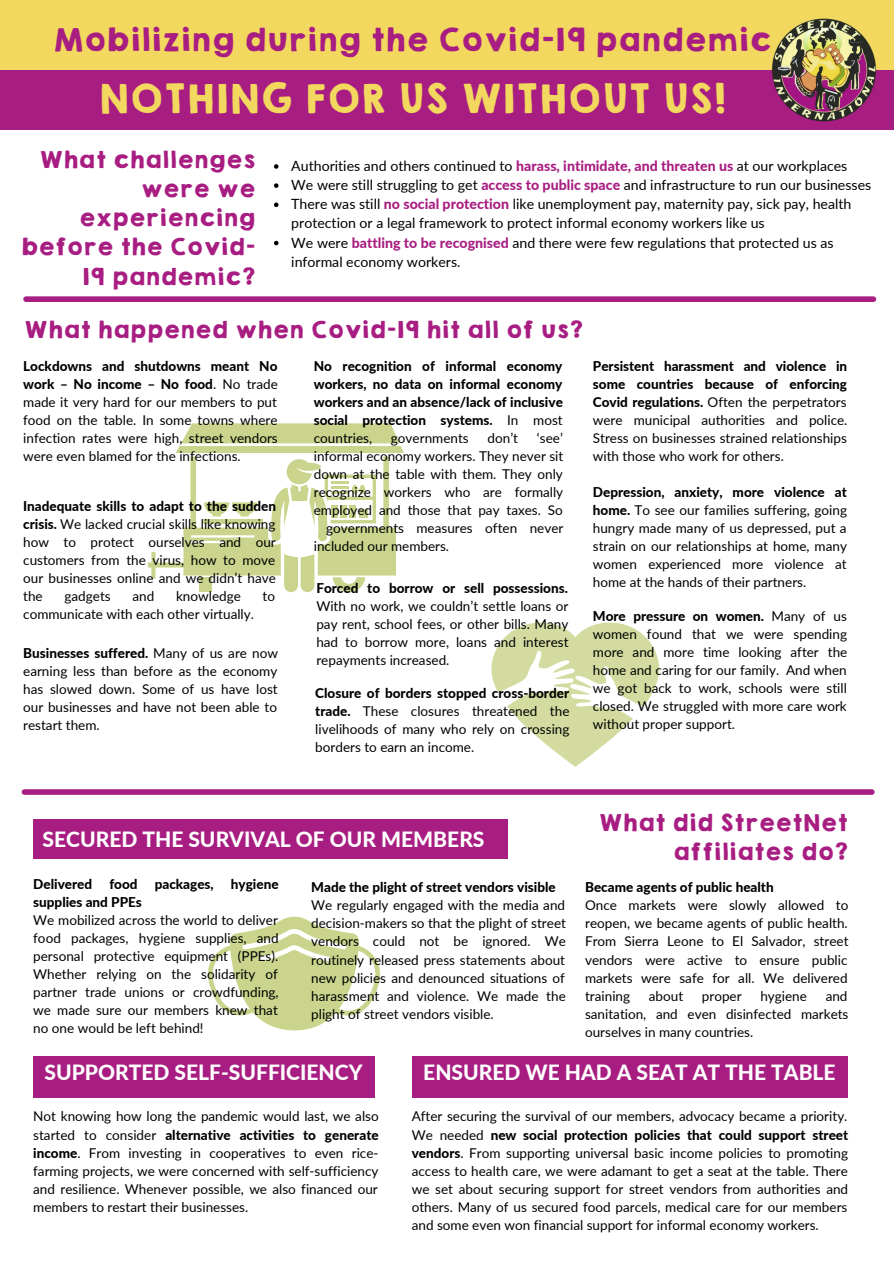
<style>
.page{position:relative;width:894px;height:1264px;background:#fff}
.page>*{position:absolute;margin:0;border:0;box-sizing:border-box;transform-origin:0 0}
.t1{font:36.3px "KGHAPPY Solid";color:#f3d85f}
.t2{font:28.65px "KGHAPPY Solid";color:#a81d81}
.t3{font:21px/29.2px "KGHAPPY Solid";color:#a81d81;text-align:right}
.t4{font:800 21px "Lato";color:#fff}
.t5{font:14.1px/19.2px "Lato";color:#000}
.t6{font:13.5px/18px "Lato";color:#000;text-align:justify}
.t7{font:800 13.5px/18px "Lato";color:#000;text-align:justify}
.s1{font-weight:800;color:#a81d81}
.s2{font-weight:800}
.s3{font-weight:400}
</style>
<div class="page">
<div style="left:0;top:0;width:893px;height:91px;background:#f3d85f"></div>
<div style="left:0;top:70px;width:893px;height:59px;background:#a81d81"></div>
<svg style="left:274px;top:164px;width:4px;height:5px"></svg>
<svg style="left:274px;top:183px;width:4px;height:5px"></svg>
<svg style="left:274px;top:202px;width:4px;height:5px"></svg>
<svg style="left:274px;top:241px;width:4px;height:4px"></svg>
<div style="left:26px;top:296px;width:847px;height:6px;background:#a81d81"></div>
<svg style="left:491px;top:622px;width:168px;height:145px"></svg>
<svg style="left:148px;top:423px;width:256px;height:169px"></svg>
<div style="left:24px;top:789px;width:847px;height:5px;background:#a81d81"></div>
<div style="left:33px;top:819px;width:474px;height:40px;background:#a81d81"></div>
<svg style="left:208px;top:916px;width:172px;height:114px"></svg>
<div style="left:33px;top:1056px;width:341px;height:41px;background:#a81d81"></div>
<div style="left:411px;top:1056px;width:436px;height:41px;background:#a81d81"></div>
<img style="left:771px;top:18px;width:105px;height:104px">
<p class="t2" style="left:52px;top:18px;width:720px">Mobilizing during the Covid-19 pandemic</p>
<p class="t1" style="left:98px;top:70px;width:629px">NOTHING FOR US WITHOUT US!</p>
<p class="t3" style="left:20px;top:145px;width:236px">What challenges were we experiencing before the Covid-<br>19 pandemic?</p>
<p class="t5" style="left:291px;top:156px;width:557px">Authorities and others continued to <span class="s1">harass, intimidate, and threaten us</span> at our workplaces</p>
<p class="t5" style="left:291px;top:175px;width:581px">We were still struggling to get <span class="s1">access to public space</span> and infrastructure to run our businesses</p>
<p class="t5" style="left:291px;top:194px;width:561px">There was still <span class="s1">no social protection</span> like unemployment pay, maternity pay, sick pay, health protection or a legal framework to protect informal economy workers like us</p>
<p class="t5" style="left:291px;top:232px;width:543px">We were <span class="s1">battling to be recognised</span> and there were few regulations that protected us as informal economy workers.</p>
<p class="t3" style="left:23px;top:315px;width:561px">What happened when Covid-19 hit all of us?</p>
<p class="t6" style="left:23px;top:357px;width:256px"><span class="s2">Lockdowns and shutdowns meant No work – No income – No food</span>. No trade made it very hard for our members to put food on the table. In some towns where infection rates were high, street vendors were even blamed for the infections.</p>
<p class="t6" style="left:23px;top:496px;width:254px"><span class="s2">Inadequate skills to adapt to the sudden crisis.</span> We lacked crucial skills like knowing how to protect ourselves and our customers from the virus, how to move our businesses online and we didn’t have the</p>
<p class="t7" style="left:314px;top:357px;width:250px">No recognition of informal economy workers, no data on informal economy workers and an absence/lack of inclusive social protection systems. <span class="s3">In most countries,</span></p>
<p class="t6" style="left:391px;top:429px;width:79px">governments</p>
<p class="t6" style="left:487px;top:429px;width:32px">don’t</p>
<p class="t6" style="left:537px;top:429px;width:27px">‘see’</p>
<p class="t6" style="left:314px;top:447px;width:251px">informal economy workers. They never sit</p>
<p class="t6" style="left:314px;top:465px;width:250px">down at the table with them. They only</p>
<p class="t6" style="left:314px;top:483px;width:251px">recognize workers who are formally</p>
<p class="t6" style="left:314px;top:501px;width:250px">employed and those that pay taxes. So</p>
<p class="t6" style="left:326px;top:519px;width:238px">governments measures often never</p>
<p class="t6" style="left:314px;top:537px;width:137px">included our members.</p>
<p class="t6" style="left:316px;top:579px;width:253px"><span class="s2">Forced to borrow or sell possessions.<br></span>With no work, we couldn’t settle loans or pay rent, school fees, or other bills. Many had to borrow more, loans and interest repayments increased.</p>
<p class="t6" style="left:64px;top:586px;width:48px">gadgets</p>
<p class="t6" style="left:132px;top:586px;width:23px">and</p>
<p class="t6" style="left:176px;top:586px;width:66px">knowledge</p>
<p class="t6" style="left:262px;top:586px;width:14px">to</p>
<p class="t6" style="left:23px;top:604px;width:232px">communicate with each other virtually.</p>
<p class="t6" style="left:23px;top:644px;width:256px"><span class="s2">Businesses suffered.</span> Many of us are now earning less than before as the economy has slowed down. Some of us have lost our businesses and have not been able to restart them.</p>
<p class="t6" style="left:315px;top:684px;width:256px"><span class="s2">Closure of borders stopped cross-border trade.</span> These closures threatened the livelihoods of many who rely on crossing borders to earn an income.</p>
<p class="t6" style="left:592px;top:357px;width:256px"><span class="s2">Persistent harassment and violence in some countries because of enforcing Covid regulations.</span> Often the perpetrators were municipal authorities and police.<br>Stress on businesses strained relationships with those who work for others.</p>
<p class="t6" style="left:592px;top:482px;width:255px"><span class="s2">Depression, anxiety, more violence at home.</span> To see our families suffering, going hungry made many of us depressed, put a strain on our relationships at home, many women experienced more violence at home at the hands of their partners.</p>
<p class="t6" style="left:592px;top:606px;width:256px"><span class="s2">More pressure on women.</span> Many of us women found that we were spending more and more time looking after the home and caring for our family. And when we got back to work, schools were still closed. We struggled with more care work without proper support.</p>
<p class="t4" style="left:42px;top:826px;width:443px">SECURED THE SURVIVAL OF OUR MEMBERS</p>
<p class="t3" style="left:597px;top:808px;width:251px">What did StreetNet affiliates do?</p>
<p class="t7" style="left:33px;top:874px;width:60px">Delivered</p>
<p class="t7" style="left:109px;top:874px;width:30px">food</p>
<p class="t7" style="left:155px;top:874px;width:61px">packages,</p>
<p class="t7" style="left:231px;top:874px;width:49px">hygiene</p>
<p class="t7" style="left:33px;top:892px;width:110px">supplies and PPEs</p>
<p class="t6" style="left:33px;top:910px;width:247px">We mobilized across the world to deliver food packages, hygiene supplies, and personal protective equipment (PPEs).<br>Whether relying on the solidarity of partner trade unions or crowdfunding, we made sure our members knew that no one would be left behind!</p>
<p class="t7" style="left:311px;top:878px;width:246px">Made the plight of street vendors visible</p>
<p class="t6" style="left:311px;top:896px;width:256px">We regularly engaged with the media and decision-makers so that the plight of street vendors could not be ignored. We routinely released press statements about new policies and denounced situations of harassment and violence. We made the plight of street vendors visible.</p>
<p class="t7" style="left:585px;top:878px;width:190px">Became agents of public health</p>
<p class="t6" style="left:585px;top:896px;width:265px">Once markets were slowly allowed to reopen, we became agents of public health.<br>From Sierra Leone to El Salvador, street vendors were active to ensure public markets were safe for all. We delivered training</p>
<p class="t6" style="left:585px;top:986px;width:265px;text-indent:240px">and sanitation, and even disinfected markets ourselves in many countries.</p>
<p class="t6" style="left:648px;top:986px;width:36px">about</p>
<p class="t6" style="left:701px;top:986px;width:41px">proper</p>
<p class="t6" style="left:760px;top:986px;width:48px">hygiene</p>
<p class="t4" style="left:44px;top:1059px;width:319px">SUPPORTED SELF-SUFFICIENCY</p>
<p class="t6" style="left:33px;top:1107px;width:347px">Not knowing how long the pandemic would last, we also started to consider <span class="s2">alternative activities to generate income</span>. From investing in cooperatives to even rice&shy;farming projects, we were concerned with self-sufficiency and resilience. Whenever possible, we also financed our members to restart their businesses.</p>
<p class="t4" style="left:423px;top:1059px;width:414px">ENSURED WE HAD A SEAT AT THE TABLE</p>
<p class="t6" style="left:411px;top:1107px;width:438px">After securing the survival of our members, advocacy became a priority.<br>We needed <span class="s2">new social protection policies that could support street vendors</span>. From supporting universal basic income policies to promoting access to health care, we were adamant to get a seat at the table. There we set about securing support for street vendors from authorities and others. Many of us secured food parcels, medical care for our members and some even won financial support for informal economy workers.</p>
</div>
